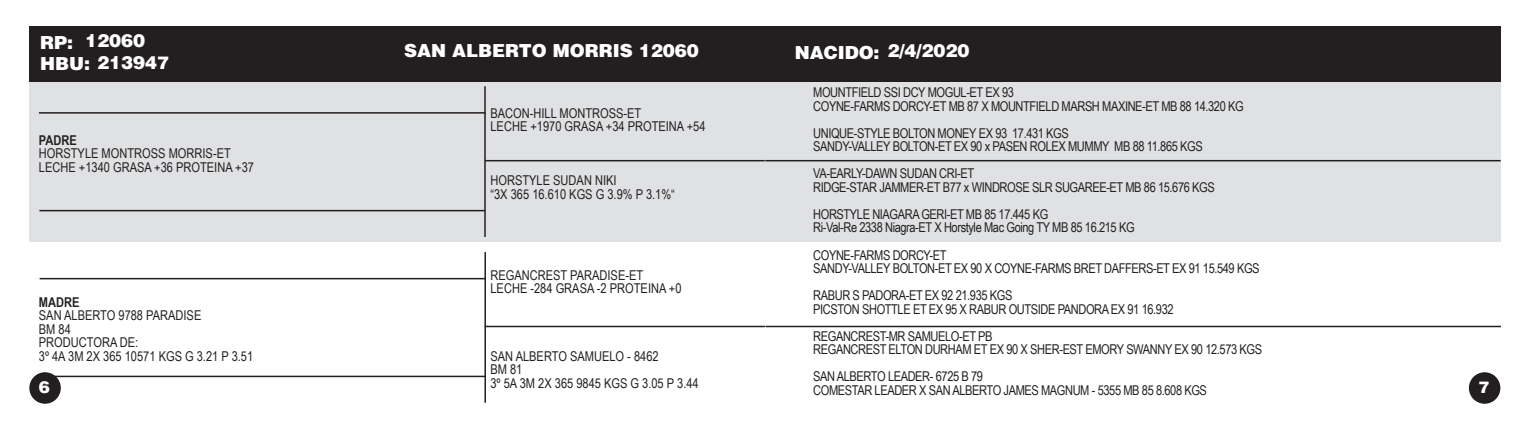
<style>
.page{position:relative;width:1531px;height:447px;background:#fff}
.page>*{position:absolute;margin:0;border:0;box-sizing:border-box;transform-origin:0 0}
.t1{font:18px/20.5px "Switzerland Black Plain";color:#fff}
.t2{font:16.5px "Switzerland Black Plain";color:#fff}
.t3{font:13.5px/13.5px "Arial Narrow";letter-spacing:-.03em;color:#231f20}
.t4{font:13.5px/13.5px "Arial Narrow";color:#231f20}
.t5{font:700 13.5px "Arial Narrow";color:#231f20}
</style>
<div class="page">
<div style="left:765px;top:80px;width:735px;height:162px;background:#e0e1e3"></div>
<div style="left:29px;top:80px;width:736px;height:162px;background:#e0e1e3"></div>
<div style="left:29px;top:26px;width:736px;height:55px;background:#231f20"></div>
<div style="left:765px;top:26px;width:735px;height:55px;background:#231f20"></div>
<hr style="left:765px;top:160px;width:735px;height:1px;background:#231f20">
<hr style="left:485px;top:160px;width:280px;height:1px;background:#231f20">
<hr style="left:484px;top:86px;width:2px;height:151px;background:#231f20">
<hr style="left:39px;top:112px;width:447px;height:1px;background:#231f20">
<hr style="left:39px;top:210px;width:446px;height:1px;background:#231f20">
<hr style="left:765px;top:325px;width:736px;height:2px;background:#231f20">
<hr style="left:485px;top:325px;width:280px;height:2px;background:#231f20">
<hr style="left:484px;top:252px;width:2px;height:150px;background:#231f20">
<hr style="left:40px;top:278px;width:445px;height:1px;background:#231f20">
<hr style="left:40px;top:375px;width:446px;height:2px;background:#231f20">
<div style="left:30px;top:373px;width:30px;height:30px;background:#231f20;border-radius:50%"></div>
<div style="left:29px;top:372px;width:32px;height:31px;border:2px solid #231f20;border-radius:50%"></div>
<div style="left:1469px;top:373px;width:30px;height:30px;background:#231f20;border-radius:50%"></div>
<div style="left:1469px;top:372px;width:31px;height:31px;border:2px solid #231f20;border-radius:50%"></div>
<h1 class="t1" style="left:85px;top:29px;width:62px">12060</h1>
<h1 class="t1" style="left:40px;top:31px;width:130px">RP:<br>HBU: 213947</h1>
<h1 class="t1" style="left:795px;top:42px;width:86px">NACIDO:</h1>
<h1 class="t1" style="left:404px;top:40px;width:296px">SAN ALBERTO MORRIS 12060</h1>
<h1 class="t1" style="left:887px;top:40px;width:84px">2/4/2020</h1>
<p class="t3" style="left:813px;top:85px;width:432px">MOUNTFIELD SSI DCY MOGUL-ET EX 93<br>COYNE-FARMS DORCY-ET MB 87 X MOUNTFIELD MARSH MAXINE-ET MB 88 14.320 KG</p>
<p class="t3" style="left:813px;top:126px;width:391px">UNIQUE-STYLE BOLTON MONEY EX 93 17.431 KGS<br>SANDY-VALLEY BOLTON-ET EX 90 x PASEN ROLEX MUMMY MB 88 11.865 KGS</p>
<p class="t3" style="left:813px;top:166px;width:403px">VA-EARLY-DAWN SUDAN CRI-ET<br>RIDGE-STAR JAMMER-ET B77 x WINDROSE SLR SUGAREE-ET MB 86 15.676 KGS</p>
<p class="t3" style="left:813px;top:207px;width:323px">HORSTYLE NIAGARA GERI-ET MB 85 17.445 KG<br>Ri-Val-Re 2338 Niagra-ET X Horstyle Mac Going TY MB 85 16.215 KG</p>
<p class="t3" style="left:813px;top:247px;width:448px">COYNE-FARMS DORCY-ET<br>SANDY-VALLEY BOLTON-ET EX 90 X COYNE-FARMS BRET DAFFERS-ET EX 91 15.549 KGS</p>
<p class="t3" style="left:813px;top:288px;width:362px">RABUR S PADORA-ET EX 92 21.935 KGS<br>PICSTON SHOTTLE ET EX 95 X RABUR OUTSIDE PANDORA EX 91 16.932</p>
<p class="t3" style="left:813px;top:328px;width:450px">REGANCREST-MR SAMUELO-ET PB<br>REGANCREST ELTON DURHAM ET EX 90 X SHER-EST EMORY SWANNY EX 90 12.573 KGS</p>
<p class="t3" style="left:813px;top:369px;width:395px">SAN ALBERTO LEADER- 6725 B 79<br>COMESTAR LEADER X SAN ALBERTO JAMES MAGNUM - 5355 MB 85 8.608 KGS</p>
<p class="t4" style="left:490px;top:105px;width:217px">BACON-HILL MONTROSS-ET<br>LECHE +1970 GRASA +34 PROTEINA +54</p>
<p class="t5" style="left:39px;top:129px;width:39px">PADRE</p>
<p class="t4" style="left:39px;top:146px;width:217px">HORSTYLE MONTROSS MORRIS-ET<br>LECHE +1340 GRASA +36 PROTEINA +37</p>
<p class="t4" style="left:490px;top:173px;width:186px">HORSTYLE SUDAN NIKI<br>“3X 365 16.610 KGS G 3.9% P 3.1%“</p>
<p class="t4" style="left:490px;top:267px;width:193px">REGANCREST PARADISE-ET<br>LECHE -284 GRASA -2 PROTEINA +0</p>
<p class="t5" style="left:39px;top:291px;width:42px">MADRE</p>
<p class="t4" style="left:39px;top:308px;width:216px">SAN ALBERTO 9788 PARADISE<br>BM 84<br>PRODUCTORA DE:<br>3º 4A 3M 2X 365 10571 KGS G 3.21 P 3.51</p>
<p class="t4" style="left:490px;top:348px;width:210px">SAN ALBERTO SAMUELO - 8462<br>BM 81<br>3º 5A 3M 2X 365 9845 KGS G 3.05 P 3.44</p>
<p class="t2" style="left:39px;top:376px;width:13px">6</p>
<p class="t2" style="left:1478px;top:376px;width:13px">7</p>
</div>
